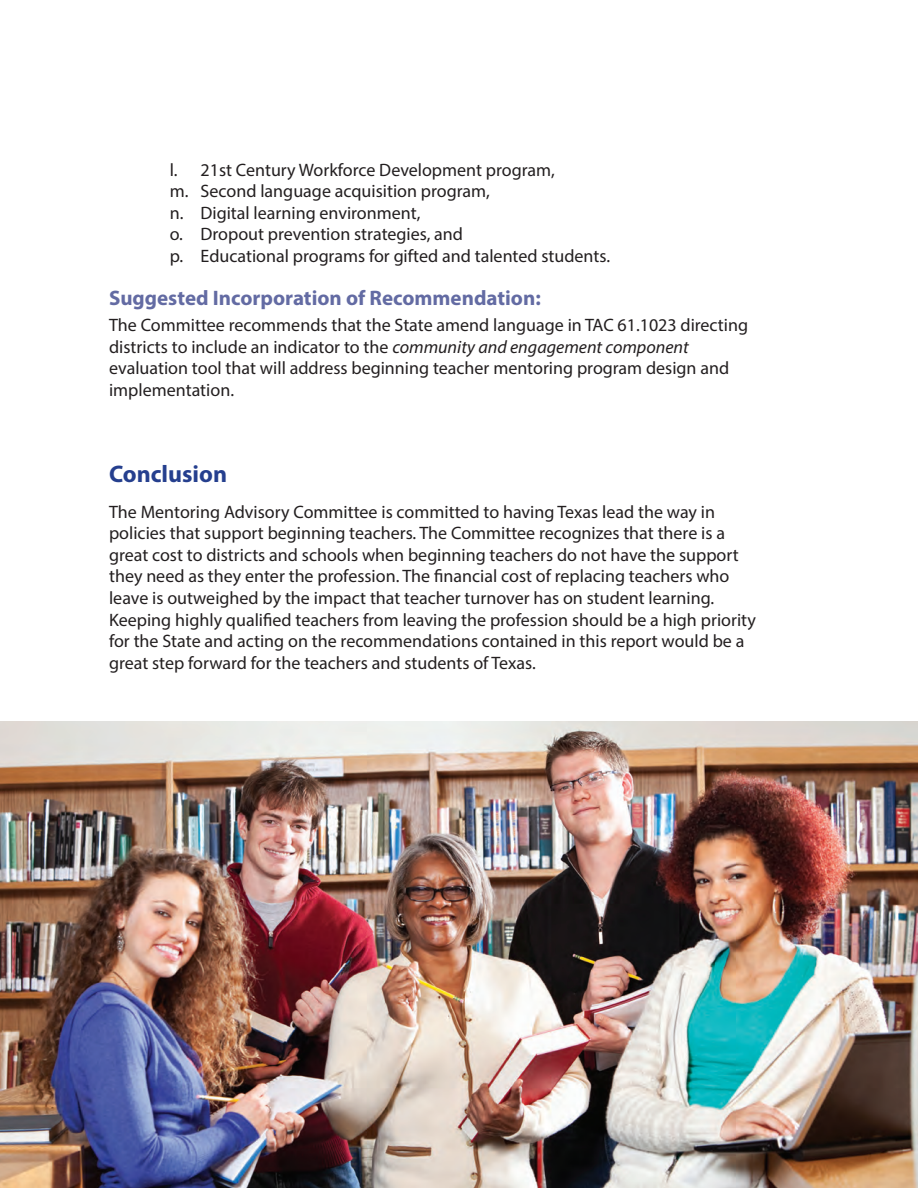
<style>
.page{position:relative;width:918px;height:1188px;background:#fff}
.page>*{position:absolute;margin:0;border:0;box-sizing:border-box;transform-origin:0 0}
.heading_1{font:700 24px "Myriad Pro";color:#253f8e}
.heading_2{font:700 21px "Myriad Pro";color:#636ba3}
.t1{font:18px/21.6px "Myriad Pro";color:#231f20}
.s1{font-style:italic}
</style>
<div class="page">
<img style="left:0;top:721px;width:918px;height:467px">
<p class="t1" style="left:170px;top:158px;width:387px">l. 21st Century Workforce Development program,</p>
<p class="t1" style="left:170px;top:180px;width:322px">m. Second language acquisition program,</p>
<p class="t1" style="left:170px;top:202px;width:252px">n. Digital learning environment,</p>
<p class="t1" style="left:170px;top:223px;width:295px">o. Dropout prevention strategies, and</p>
<p class="t1" style="left:170px;top:245px;width:442px">p. Educational programs for gifted and talented students.</p>
<p class="heading_2" style="left:109px;top:284px;width:433px">Suggested Incorporation of Recommendation:</p>
<p class="t1" style="left:109px;top:314px;width:641px">The Committee recommends that the State amend language in TAC 61.1023 directing districts to include an indicator to the <span class="s1">community and engagement component </span>evaluation tool that will address beginning teacher mentoring program design and implementation.</p>
<p class="heading_1" style="left:109px;top:459px;width:120px">Conclusion</p>
<p class="t1" style="left:109px;top:500px;width:648px">The Mentoring Advisory Committee is committed to having Texas lead the way in policies that support beginning teachers. The Committee recognizes that there is a great cost to districts and schools when beginning teachers do not have the support they need as they enter the profession. The financial cost of replacing teachers who leave is outweighed by the impact that teacher turnover has on student learning.<br>Keeping highly qualified teachers from leaving the profession should be a high priority for the State and acting on the recommendations contained in this report would be a great step forward for the teachers and students of Texas.</p>
</div>
